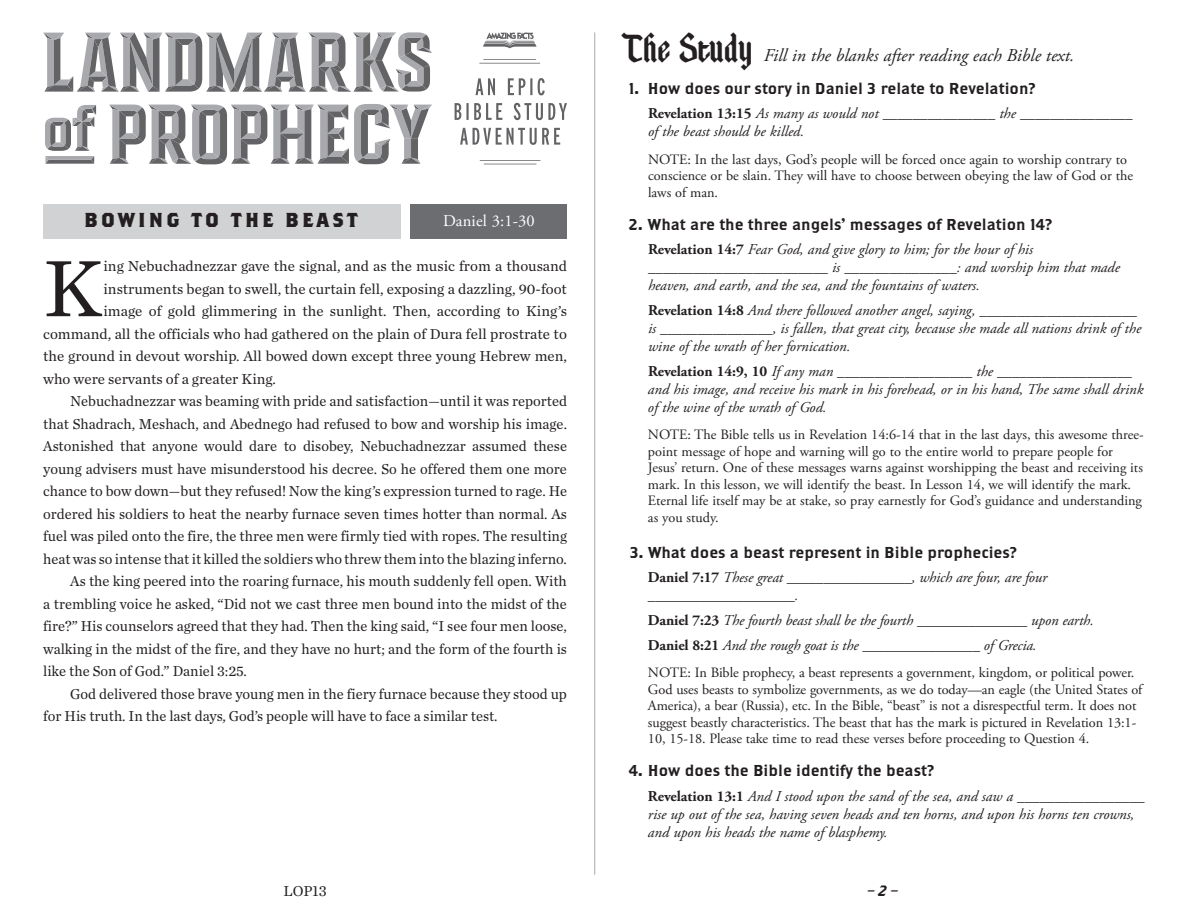
<style>
.page{position:relative;width:1188px;height:918px;background:#fff}
.page>*{position:absolute;margin:0;border:0;box-sizing:border-box;transform-origin:0 0}
.Intro{font:83.4px "Chronicle Text G1";color:#231f20}
.t1{font:700 20.1px "Brothers OT";letter-spacing:.15em;color:#231f20}
.Subhead{font:italic 18px "Adobe Garamond Pro";color:#231f20}
.question{font:16.5px "Adobe Garamond Pro";letter-spacing:.01em;color:#fff}
.question-2{font:15.75px "Brothers OT";color:#231f20}
.Intro-2{font:15px/22.5px "Chronicle Text G1";color:#231f20;text-align:justify}
.Bible{font:italic 15px/18px "Adobe Garamond Pro";color:#231f20}
.Bible-2{font:15px "Chronicle Text G1";color:#231f20}
.t2{font:15px "Brothers OT Super Slant";color:#231f20}
.t3{font:14.25px/16.5px "Adobe Garamond Pro";color:#231f20}
.s1{font-family:"Atreyu";font-style:normal;font-size:37.5px}
.s2{font-weight:700;font-style:normal}
.s3{font-size:15.75px}
</style>
<div class="page">
<svg style="left:43px;top:32px;width:389px;height:60px"></svg>
<svg style="left:109px;top:104px;width:323px;height:60px"></svg>
<svg style="left:45px;top:105px;width:51px;height:59px"></svg>
<div style="left:411px;top:204px;width:156px;height:34px;background:#6c6d70"></div>
<div style="left:43px;top:204px;width:357px;height:34px;background:#d1d2d4"></div>
<svg style="left:455px;top:32px;width:112px;height:132px"></svg>
<hr style="left:594px;top:32px;width:1px;height:843px;background:#a8a9ad">
<p class="t1" style="left:84px;top:211px;width:275px">BOWING TO THE BEAST</p>
<p class="question" style="left:443px;top:211px;width:93px">Daniel 3:1-30</p>
<p class="Intro" style="left:43px;top:225px;width:62px">K</p>
<p class="Intro-2" style="left:104px;top:254px;width:465px">ing Nebuchadnezzar gave the signal, and as the music from a thousand</p>
<p class="Intro-2" style="left:104px;top:277px;width:465px">instruments began to swell, the curtain fell, exposing a dazzling, 90-foot</p>
<p class="Intro-2" style="left:104px;top:299px;width:465px">image of gold glimmering in the sunlight. Then, according to King’s</p>
<p class="Intro-2" style="left:43px;top:322px;width:525px">command, all the officials who had gathered on the plain of Dura fell prostrate to</p>
<p class="Intro-2" style="left:43px;top:344px;width:525px">the ground in devout worship. All bowed down except three young Hebrew men,</p>
<p class="Intro-2" style="left:43px;top:367px;width:234px">who were servants of a greater King.</p>
<p class="Intro-2" style="left:70px;top:389px;width:498px">Nebuchadnezzar was beaming with pride and satisfaction—until it was reported</p>
<p class="Intro-2" style="left:43px;top:412px;width:525px">that Shadrach, Meshach, and Abednego had refused to bow and worship his image.<br>Astonished that anyone would dare to disobey, Nebuchadnezzar assumed these young advisers must have misunderstood his decree. So he offered them one more chance to bow down—but they refused! Now the king’s expression turned to rage. He ordered his soldiers to heat the nearby furnace seven times hotter than normal. As fuel was piled onto the fire, the three men were firmly tied with ropes. The resulting heat was so intense that it killed the soldiers who threw them into the blazing inferno.</p>
<p class="Intro-2" style="left:43px;top:569px;width:525px;text-indent:27px">As the king peered into the roaring furnace, his mouth suddenly fell open. With a trembling voice he asked, “Did not we cast three men bound into the midst of the fire?” His counselors agreed that they had. Then the king said, “I see four men loose, walking in the midst of the fire, and they have no hurt; and the form of the fourth is like the Son of God.” Daniel 3:25.</p>
<p class="Intro-2" style="left:43px;top:682px;width:525px;text-indent:27px">God delivered those brave young men in the fiery furnace because they stood up for His truth. In the last days, God’s people will have to face a similar test.</p>
<p class="Subhead" style="left:621px;top:44px;width:455px"><span class="s1">The Study</span> Fill in the blanks after reading each Bible text.</p>
<p class="question-2" style="left:629px;top:81px;width:408px">1. How does our story in Daniel 3 relate to Revelation?</p>
<p class="Bible" style="left:648px;top:105px;width:486px"><span class="s2">Revelation 13:15</span> As many as would not _______________ the _______________ of the beast should be killed.</p>
<p class="t3" style="left:648px;top:151px;width:487px">NOTE: In the last days, God’s people will be forced once again to worship contrary to conscience or be slain. They will have to choose between obeying the law of God or the laws of man.</p>
<p class="question-2" style="left:629px;top:217px;width:425px">2. What are the three angels’ messages of Revelation 14?</p>
<p class="Bible" style="left:648px;top:241px;width:473px"><span class="s2">Revelation 14:7</span> Fear God, and give glory to him; for the hour of his ________________________ is _______________: and worship him that made heaven, and earth, and the sea, and the fountains of waters.</p>
<p class="Bible" style="left:648px;top:302px;width:495px"><span class="s2">Revelation 14:8</span> And there followed another angel, saying, _____________________ is _______________, is fallen, that great city, because she made all nations drink of the wine of the wrath of her fornication.</p>
<p class="Bible" style="left:648px;top:363px;width:497px"><span class="s2">Revelation 14:9, 10</span> If any man __________________ the __________________ and his image, and receive his mark in his forehead, or in his hand, The same shall drink of the wine of the wrath of God.</p>
<p class="t3" style="left:648px;top:427px;width:497px">NOTE: The Bible tells us in Revelation 14:6-14 that in the last days, this awesome three&shy;point message of hope and warning will go to the entire world to prepare people for Jesus’ return. One of these messages warns against worshipping the beast and receiving its mark. In this lesson, we will identify the beast. In Lesson 14, we will identify the mark.<br>Eternal life itself may be at stake, so pray earnestly for God’s guidance and understanding as you study.</p>
<p class="question-2" style="left:630px;top:545px;width:388px">3. What does a beast represent in Bible prophecies?</p>
<p class="Bible" style="left:648px;top:569px;width:401px"><span class="s2">Daniel 7:17</span> These great _________________, which are four, are four ____________________.</p>
<p class="Bible" style="left:648px;top:612px;width:447px"><span class="s2">Daniel 7:23</span> The fourth beast shall be the fourth _______________ upon earth.</p>
<p class="Bible" style="left:648px;top:637px;width:390px"><span class="s2">Daniel 8:21</span> And the rough goat is the ________________ of Grecia.</p>
<p class="t3" style="left:648px;top:665px;width:496px">NOTE: In Bible prophecy, a beast represents a government, kingdom, or political power.<br>God uses beasts to symbolize governments, as we do today—an eagle (the United States of America), a bear (Russia), etc. In the Bible, “beast” is not a disrespectful term. It does not suggest beastly characteristics. The beast that has the mark is pictured in Revelation 13:1- 10, 15-18. Please take time to read these verses before proceeding to Question 4.</p>
<p class="question-2" style="left:629px;top:764px;width:307px">4. How does the Bible identify the beast?</p>
<p class="Bible" style="left:648px;top:788px;width:498px"><span class="s2">Revelation 13:1</span> And I stood upon the sand of the sea, and saw a _________________ rise up out of the sea, having seven heads and ten horns, and upon his horns ten crowns, and upon his heads the name of blasphemy.</p>
<p class="Bible-2" style="left:284px;top:879px;width:45px">LOP<span class="s3">13</span></p>
<p class="t2" style="left:868px;top:884px;width:32px">– 2 –</p>
</div>
